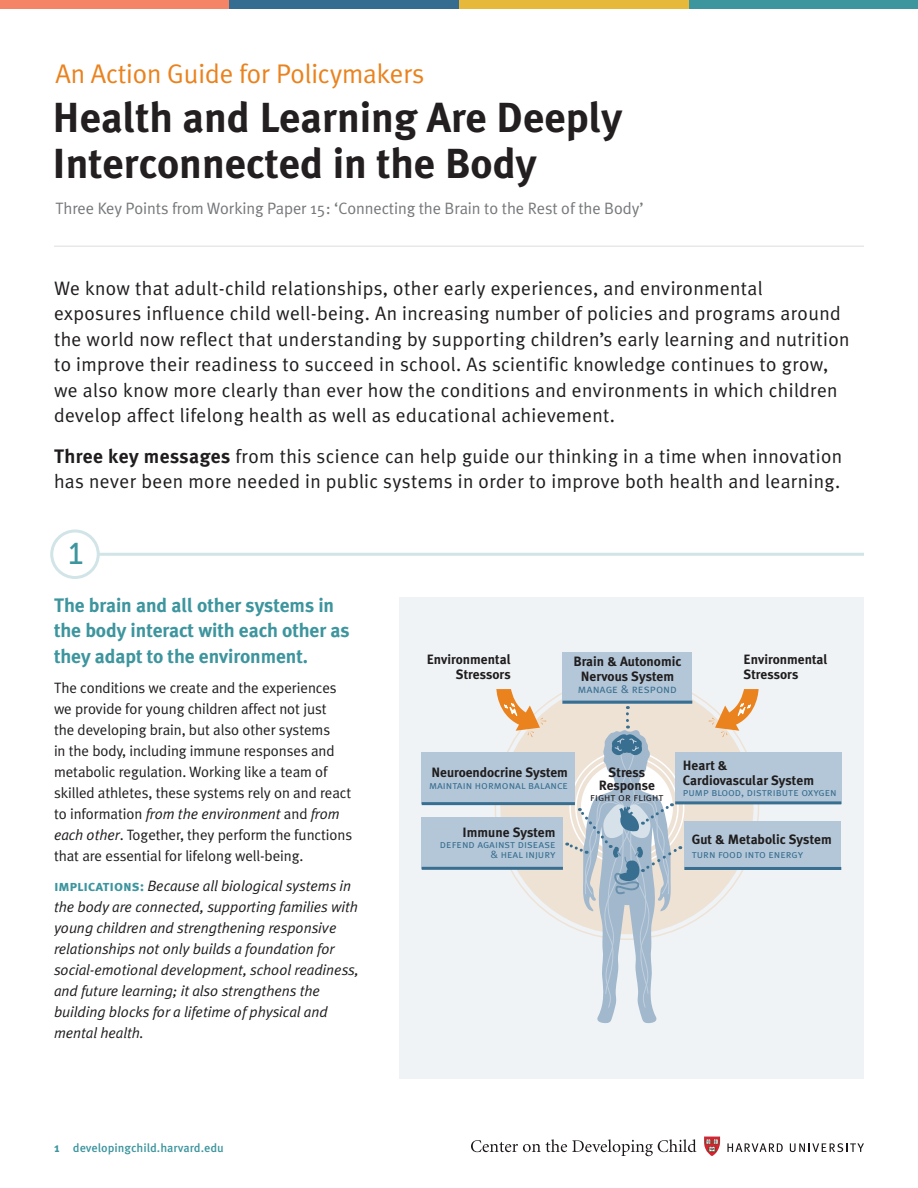
<style>
.page{position:relative;width:918px;height:1188px;background:#fff}
.page>*{position:absolute;margin:0;border:0;box-sizing:border-box;transform-origin:0 0}
.cover_hed{font:700 42px/46.5px "Meta Plus";color:#231f20}
.Step_Text{font:30px "Museo Sans 500";color:#3d959e}
.t1{font:27px "Meta Plus Normal";letter-spacing:-.005em;color:#ea821d}
.Intro_text{font:19.5px/25.5px "Meta Plus Normal";letter-spacing:.02em;color:#201d1e}
.Step_Text-2{font:700 19.5px/25.5px "Meta Plus";letter-spacing:-.005em;color:#3d959e}
.t2{font:16.5px "Meta Plus Normal";letter-spacing:-.005em;color:#76787b}
.Step_Text-3{font:15px/21px "Meta Plus Normal";letter-spacing:-.005em;color:#201d1e}
.Step_Text-4{font:italic 15px/21px "Meta Plus Normal";letter-spacing:-.005em;color:#201d1e}
.t3{font:700 13.5px/15px "Meta Plus";color:#201d1e;text-align:center}
.sidebar1_text{font:500 12px "Meta Pro";color:#3d959e}
.t4{font:12px "Meta Plus Normal Caps";color:#386e8f}
.t5{font:11.25px "Meta Plus Normal Caps";color:#386e8f}
.t6{font:11.25px "Meta Plus Normal Caps";color:#201d1e}
.s1{font-family:"Meta Plus";font-weight:700}
.s2{font-style:italic}
.s3{font-family:"Meta Plus Bold Caps";font-style:normal;color:#3d959e}
.s4{font-weight:700;font-size:12.75px}
</style>
<div class="page">
<div style="left:399px;top:597px;width:465px;height:481px;background:#eff3f6"></div>
<div style="left:500px;top:681px;width:253px;height:253px;background:#eee2d5;border-radius:50%"></div>
<svg style="left:496px;top:689px;width:50px;height:48px"></svg>
<svg style="left:709px;top:689px;width:50px;height:48px"></svg>
<div style="left:422px;top:817px;width:141px;height:52px;background:#b4c7d8"></div>
<hr style="left:422px;top:867px;width:141px;height:3px;background:#386e8f">
<div style="left:675px;top:752px;width:166px;height:51px;background:#b4c7d8"></div>
<div style="left:422px;top:752px;width:153px;height:51px;background:#b4c7d8"></div>
<hr style="left:422px;top:802px;width:153px;height:3px;background:#386e8f">
<div style="left:563px;top:652px;width:129px;height:51px;background:#b4c7d8"></div>
<hr style="left:563px;top:701px;width:129px;height:3px;background:#386e8f">
<hr style="left:675px;top:801px;width:166px;height:3px;background:#386e8f">
<svg style="left:565px;top:706px;width:116px;height:317px"></svg>
<div style="left:684px;top:821px;width:157px;height:49px;background:#b4c7d8"></div>
<hr style="left:684px;top:867px;width:157px;height:3px;background:#386e8f">
<div style="left:50px;top:530px;width:50px;height:49px;border:3px solid #d1e4e7;border-radius:50%"></div>
<svg style="left:704px;top:1137px;width:16px;height:19px"></svg>
<svg style="left:471px;top:1139px;width:225px;height:17px"></svg>
<svg style="left:727px;top:1143px;width:56px;height:9px"></svg>
<svg style="left:790px;top:1143px;width:74px;height:9px"></svg>
<hr style="left:54px;top:246px;width:810px;height:1px;background:#dcdddf">
<hr style="left:99px;top:553px;width:765px;height:3px;background:#d1e4e7">
<div style="left:0;top:0;width:230px;height:9px;background:#f48465"></div>
<div style="left:688px;top:0;width:230px;height:9px;background:#3d959e"></div>
<div style="left:459px;top:0;width:229px;height:9px;background:#e7b93b"></div>
<div style="left:230px;top:0;width:229px;height:9px;background:#356d90"></div>
<p class="t1" style="left:56px;top:58px;width:371px">An Action Guide for Policymakers</p>
<p class="cover_hed" style="left:52px;top:94px;width:571px">Health and Learning Are Deeply<br>Interconnected in the Body</p>
<p class="t2" style="left:56px;top:199px;width:590px">Three Key Points from Working Paper 15: ‘Connecting the Brain to the Rest of the Body’</p>
<p class="Intro_text" style="left:54px;top:275px;width:797px">We know that adult-child relationships, other early experiences, and environmental exposures influence child well-being. An increasing number of policies and programs around the world now reflect that understanding by supporting children’s early learning and nutrition to improve their readiness to succeed in school. As scientific knowledge continues to grow, we also know more clearly than ever how the conditions and environments in which children develop affect lifelong health as well as educational achievement.</p>
<p class="Intro_text" style="left:54px;top:443px;width:790px"><span class="s1">Three key messages</span> from this science can help guide our thinking in a time when innovation has never been more needed in public systems in order to improve both health and learning.</p>
<p class="Step_Text" style="left:68px;top:537px;width:16px">1</p>
<p class="Step_Text-2" style="left:54px;top:592px;width:297px">The brain and all other systems in the body interact with each other as they adapt to the environment.</p>
<p class="Step_Text-3" style="left:54px;top:677px;width:300px">The conditions we create and the experiences we provide for young children affect not just<br>the developing brain, but also other systems<br>in the body, including immune responses and metabolic regulation. Working like a team of skilled athletes, these systems rely on and react to information <span class="s2">from the environment</span> and <span class="s2">from each other</span>. Together, they perform the functions that are essential for lifelong well-being.</p>
<p class="Step_Text-4" style="left:54px;top:875px;width:306px"><span class="s3">implications:</span> Because all biological systems in the body are connected, supporting families with young children and strengthening responsive relationships not only builds a foundation for social-emotional development, school readiness, and future learning; it also strengthens the building blocks for a lifetime of physical and mental health.</p>
<p class="sidebar1_text" style="left:54px;top:1139px;width:171px"><span class="s4">1</span> developingchild.harvard.edu</p>
<p class="t3" style="left:427px;top:651px;width:86px">Environmental</p>
<p class="t3" style="left:456px;top:666px;width:56px">Stressors</p>
<p class="t3" style="left:573px;top:654px;width:109px">Brain &amp; Autonomic<br>Nervous System</p>
<p class="t4" style="left:578px;top:682px;width:101px">manage &amp; respond</p>
<p class="t3" style="left:744px;top:651px;width:86px">Environmental</p>
<p class="t3" style="left:744px;top:666px;width:56px">Stressors</p>
<p class="t3" style="left:431px;top:764px;width:138px">Neuroendocrine System</p>
<p class="t5" style="left:429px;top:779px;width:140px">maintain hormonal balance</p>
<p class="t3" style="left:463px;top:825px;width:94px">Immune System</p>
<p class="t5" style="left:440px;top:837px;width:117px">defend against disease</p>
<p class="t5" style="left:490px;top:848px;width:67px">&amp; heal injury</p>
<p class="t3" style="left:599px;top:765px;width:58px;line-height:13.5px">Stress<br>Response</p>
<p class="t6" style="left:590px;top:790px;width:75px">fight or flight</p>
<p class="t3" style="left:683px;top:757px;width:133px;text-align:left">Heart &amp;<br>Cardiovascular System</p>
<p class="t5" style="left:683px;top:785px;width:156px">pump blood, distribute oxygen</p>
<p class="t3" style="left:692px;top:832px;width:142px">Gut &amp; Metabolic System</p>
<p class="t5" style="left:692px;top:848px;width:113px">turn food into energy</p>
</div>
